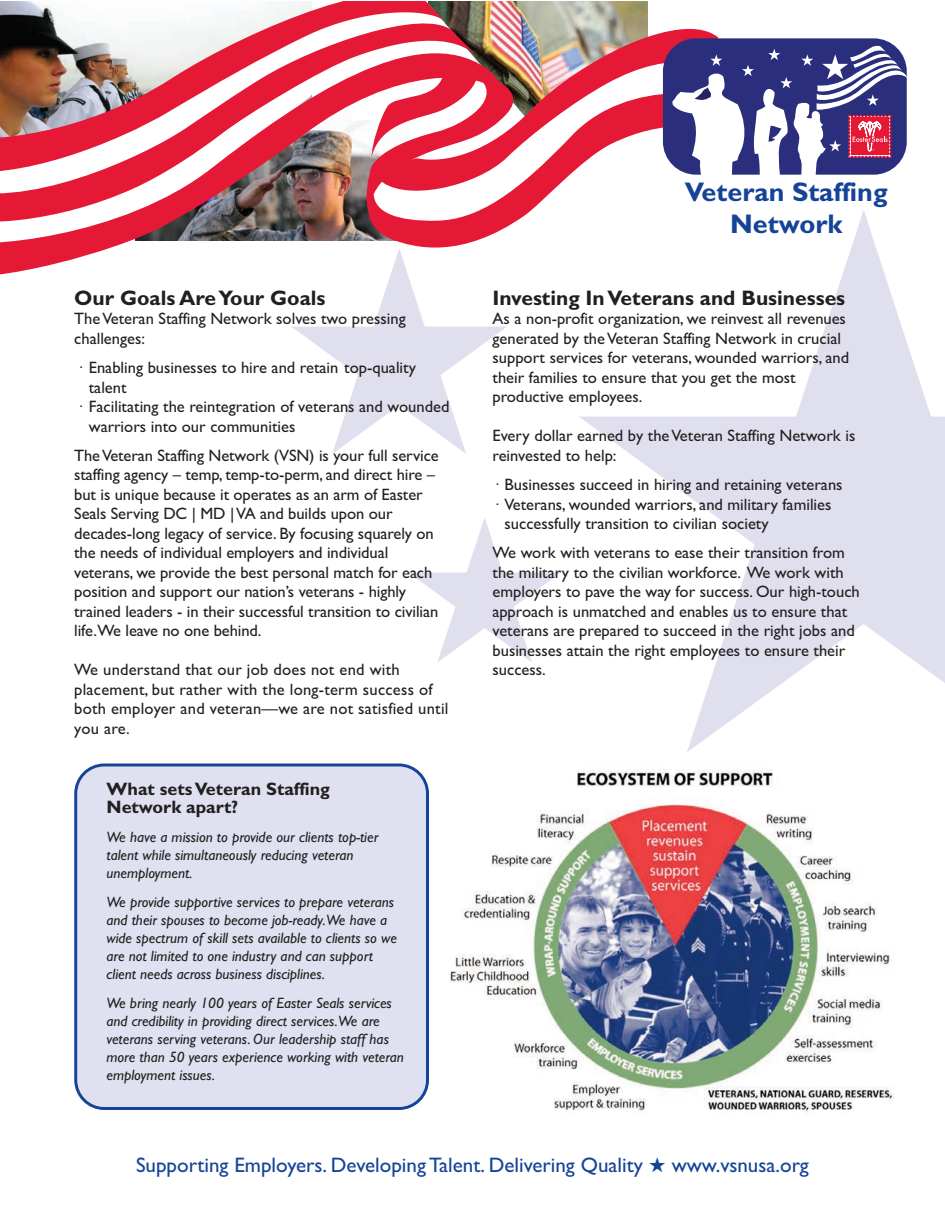
<style>
.page{position:relative;width:945px;height:1215px;background:#fff}
.page>*{position:absolute;margin:0;border:0;box-sizing:border-box;transform-origin:0 0}
.t1{font:700 27px/32.4px "Gill Sans";color:#154398;text-align:center}
.t2{font:21px "Gill Sans";color:#154398}
.t3{font:700 21px "Gill Sans";color:#231f20}
.t4{font:700 18px/18px "Gill Sans";color:#231f20}
.t5{font:16.5px/19.5px "Gill Sans";color:#231f20}
.t6{font:italic 15px/18px "Gill Sans";color:#231f20}
</style>
<div class="page">
<svg style="left:0;top:1px;width:350px;height:7px"></svg>
<svg style="left:0;top:8px;width:350px;height:11px;fill:#f6f9f9"></svg>
<img style="left:0;top:19px;width:367px;height:256px">
<svg style="left:367px;top:236px;width:121px;height:12px"></svg>
<svg style="left:350px;top:1px;width:557px;height:235px"></svg>
<svg style="left:579px;top:210px;width:366px;height:542px"></svg>
<svg style="left:291px;top:248px;width:216px;height:206px"></svg>
<svg style="left:409px;top:518px;width:151px;height:144px"></svg>
<img style="left:450px;top:769px;width:443px;height:342px">
<div style="left:74px;top:764px;width:355px;height:346px;background:#dfe1f0"></div>
<p class="t3" style="left:74px;top:285px;width:253px">Our Goals Are Your Goals</p>
<p class="t5" style="left:74px;top:309px;width:333px">The Veteran Staffing Network solves two pressing challenges:</p>
<p class="t5" style="left:76px;top:358px;width:341px">· Enabling businesses to hire and retain top-quality</p>
<p class="t5" style="left:89px;top:377px;width:39px">talent</p>
<p class="t5" style="left:76px;top:397px;width:375px">· Facilitating the reintegration of veterans and wounded</p>
<p class="t5" style="left:89px;top:416px;width:208px">warriors into our communities</p>
<p class="t5" style="left:74px;top:445px;width:366px">The Veteran Staffing Network (VSN) is your full service staffing agency – temp, temp-to-perm, and direct hire – but is unique because it operates as an arm of Easter Seals Serving DC | MD | VA and builds upon our decades-long legacy of service. By focusing squarely on the needs of individual employers and individual veterans, we provide the best personal match for each position and support our nation’s veterans - highly trained leaders - in their successful transition to civilian life.We leave no one behind.</p>
<p class="t5" style="left:74px;top:660px;width:376px">We understand that our job does not end with placement, but rather with the long-term success of both employer and veteran—we are not satisfied until you are.</p>
<p class="t4" style="left:106px;top:780px;width:225px">What sets Veteran Staffing<br>Network apart?</p>
<p class="t6" style="left:106px;top:828px;width:273px">We have a mission to provide our clients top-tier talent while simultaneously reducing veteran unemployment.</p>
<p class="t6" style="left:106px;top:893px;width:292px">We provide supportive services to prepare veterans and their spouses to become job-ready.We have a wide spectrum of skill sets available to clients so we are not limited to one industry and can support client needs across business disciplines.</p>
<p class="t6" style="left:106px;top:993px;width:299px">We bring nearly 100 years of Easter Seals services and credibility in providing direct services.We are veterans serving veterans. Our leadership staff has more than 50 years experience working with veteran employment issues.</p>
<h1 class="t1" style="left:685px;top:175px;width:204px">Veteran Staffing<br>Network</h1>
<p class="t3" style="left:493px;top:285px;width:354px">Investing In Veterans and Businesses</p>
<p class="t5" style="left:493px;top:309px;width:358px">As a non-profit organization, we reinvest all revenues generated by the Veteran Staffing Network in crucial support services for veterans, wounded warriors, and their families to ensure that you get the most productive employees.</p>
<p class="t5" style="left:493px;top:426px;width:364px">Every dollar earned by the Veteran Staffing Network is reinvested to help:</p>
<p class="t5" style="left:493px;top:475px;width:352px">· Businesses succeed in hiring and retaining veterans</p>
<p class="t5" style="left:493px;top:494px;width:341px">· Veterans, wounded warriors, and military families</p>
<p class="t5" style="left:505px;top:514px;width:266px">successfully transition to civilian society</p>
<p class="t5" style="left:493px;top:543px;width:369px">We work with veterans to ease their transition from the military to the civilian workforce. We work with employers to pave the way for success. Our high-touch approach is unmatched and enables us to ensure that veterans are prepared to succeed in the right jobs and businesses attain the right employees to ensure their success.</p>
<p class="t2" style="left:136px;top:1153px;width:674px">Supporting Employers. Developing Talent. Delivering Quality ★ www.vsnusa.org</p>
</div>
